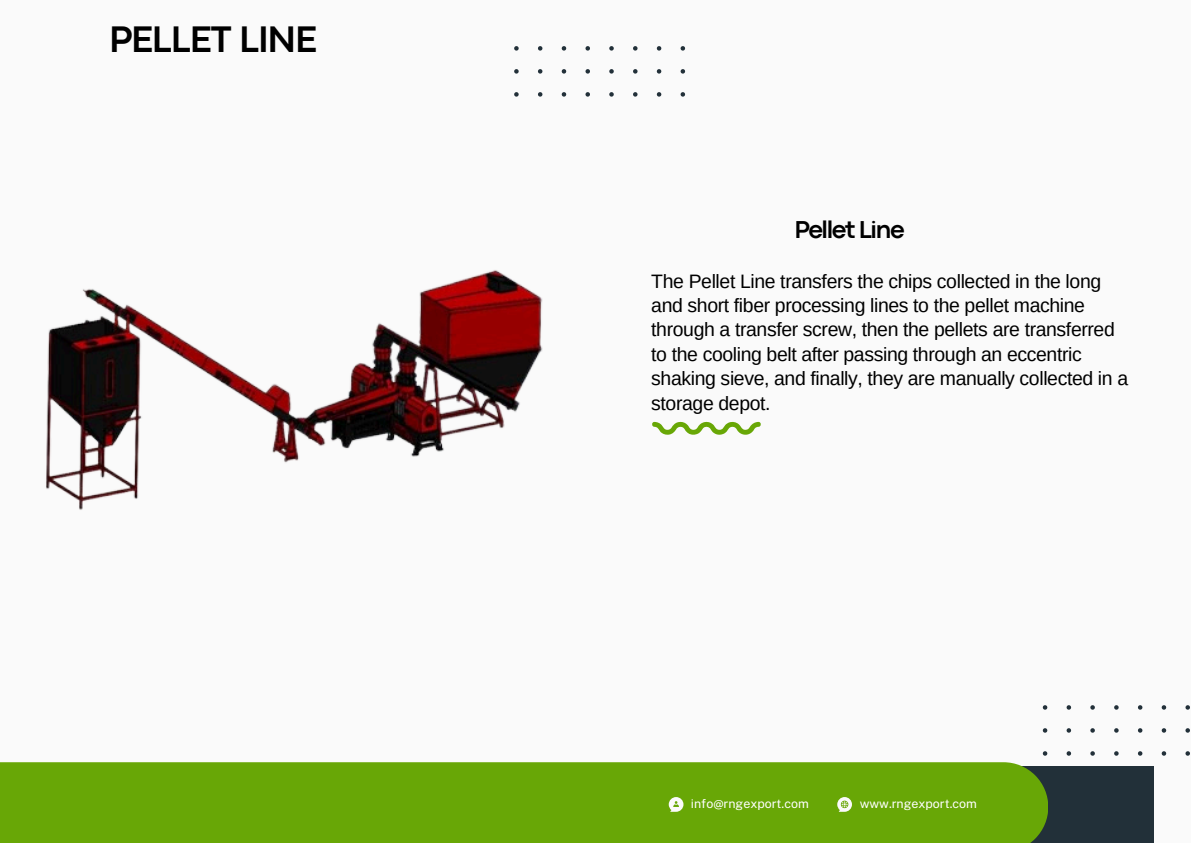
<style>
.page{position:relative;width:1191px;height:843px;background:#fff}
.page>*{position:absolute;margin:0;border:0;box-sizing:border-box;transform-origin:0 0}
.t1{font:700 38.5px "Codec Pro";letter-spacing:-.03em;color:#000}
.t2{font:700 25.5px "Codec Pro";letter-spacing:-.055em;color:#000}
.t3{font:19.4px/24.4px "Arimo";letter-spacing:-.02em;color:#000}
.t4{font:12.4px "Public Sans";color:#fff}
</style>
<div class="page">
<div style="left:0;top:0;width:1190px;height:842px;background:#fafafa"></div>
<div style="left:888px;top:766px;width:265px;height:76px;background:#223039"></div>
<div style="left:0;top:762px;width:1048px;height:80px;background:#68a706"></div>
<svg style="left:837px;top:796px;width:14px;height:15px"></svg>
<svg style="left:668px;top:796px;width:15px;height:15px"></svg>
<svg style="left:514px;top:46px;width:172px;height:51px"></svg>
<svg style="left:1042px;top:705px;width:148px;height:51px"></svg>
<svg style="left:669px;top:421px;width:92px;height:14px"></svg>
<img style="left:46px;top:270px;width:623px;height:240px">
<p class="t1" style="left:109px;top:25px;width:210px">PELLET LINE</p>
<p class="t2" style="left:794px;top:220px;width:112px">Pellet Line</p>
<h3 class="t3" style="left:651px;top:268px;width:478px">The Pellet Line transfers the chips collected in the long and short fiber processing lines to the pellet machine through a transfer screw, then the pellets are transferred to the cooling belt after passing through an eccentric shaking sieve, and finally, they are manually collected in a storage depot.</h3>
<h2 class="t4" style="left:691px;top:796px;width:119px">i nfo@rngexport.com</h2>
<p class="t4" style="left:859px;top:796px;width:119px">www.rngexport.com</p>
</div>
